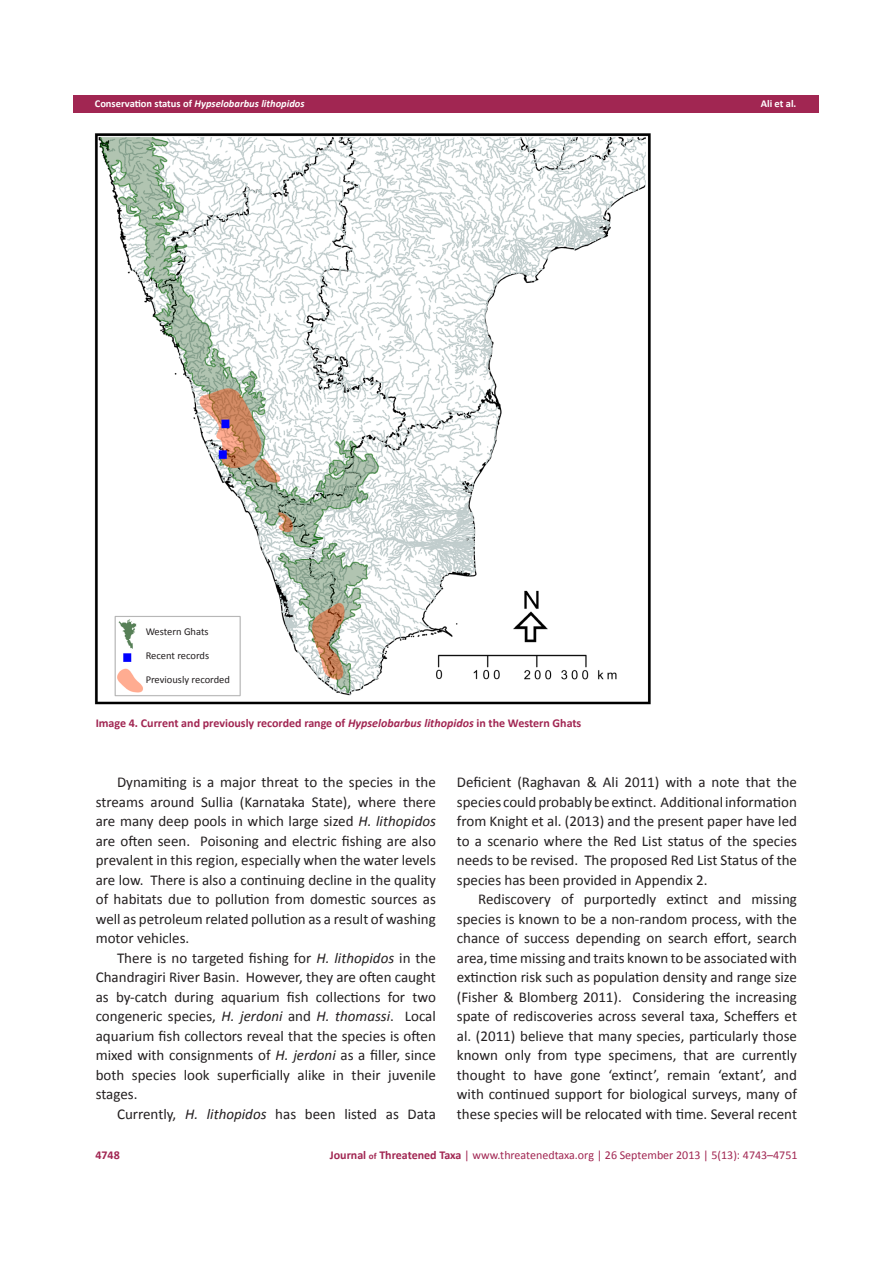
<style>
.page{position:relative;width:893px;height:1263px;background:#fff}
.page>*{position:absolute;margin:0;border:0;box-sizing:border-box;transform-origin:0 0}
.t1{font:15px/19.5px "Calibri";color:#231f20;text-align:justify}
.t2{font:700 12px "Calibri";color:#a12652}
.t3{font:12px "Calibri";color:#a12652}
.t4{font:italic 700 10.5px "Calibri";color:#fff}
.t5{font:10.5px "Calibri";color:#231f20}
.t6{font:700 10.5px "Calibri";color:#fff}
.s1{font-style:normal}
.s2{font-style:italic}
.s3{font-weight:700}
.s4{font-weight:700;font-size:9px}
</style>
<div class="page">
<div style="left:74px;top:96px;width:745px;height:17px;background:#a12652"></div>
<img style="left:95px;top:133px;width:556px;height:572px">
<div style="left:146px;top:626px;width:92px;height:62px;background:#fff"></div>
<p class="t4" style="left:95px;top:97px;width:211px"><span class="s1">Conservation status of</span> Hypselobarbus lithopidos</p>
<p class="t6" style="left:761px;top:97px;width:37px">Ali et al.</p>
<p class="t5" style="left:146px;top:625px;width:65px">Western Ghats</p>
<p class="t5" style="left:146px;top:649px;width:65px">Recent records</p>
<p class="t5" style="left:146px;top:673px;width:86px">Previously recorded</p>
<p class="t2" style="left:96px;top:716px;width:487px">Image 4. Current and previously recorded range of <span class="s2">Hypselobarbus lithopidos</span> in the Western Ghats</p>
<p class="t1" style="left:96px;top:773px;width:342px;text-indent:21px">Dynamiting is a major threat to the species in the streams around Sullia (Karnataka State), where there are many deep pools in which large sized <span class="s2">H. lithopidos </span>are often seen. Poisoning and electric fishing are also prevalent in this region, especially when the water levels are low. There is also a continuing decline in the quality of habitats due to pollution from domestic sources as well as petroleum related pollution as a result of washing motor vehicles.</p>
<p class="t1" style="left:96px;top:948px;width:342px;text-indent:21px">There is no targeted fishing for <span class="s2">H. lithopidos</span> in the Chandragiri River Basin. However, they are often caught as by-catch during aquarium fish collections for two congeneric species, <span class="s2">H. jerdoni</span> and <span class="s2">H. thomassi</span>. Local aquarium fish collectors reveal that the species is often mixed with consignments of <span class="s2">H. jerdoni</span> as a filler, since both species look superficially alike in their juvenile stages.</p>
<p class="t1" style="left:117px;top:1104px;width:320px">Currently, <span class="s2">H. lithopidos</span> has been listed as Data</p>
<p class="t1" style="left:457px;top:773px;width:342px">Deficient (Raghavan &amp; Ali 2011) with a note that the species could probably be extinct. Additional information from Knight et al. (2013) and the present paper have led to a scenario where the Red List status of the species needs to be revised. The proposed Red List Status of the species has been provided in Appendix 2.</p>
<p class="t1" style="left:457px;top:890px;width:342px;text-indent:21px">Rediscovery of purportedly extinct and missing species is known to be a non-random process, with the chance of success depending on search effort, search area, time missing and traits known to be associated with extinction risk such as population density and range size (Fisher &amp; Blomberg 2011). Considering the increasing spate of rediscoveries across several taxa, Scheffers et al. (2011) believe that many species, particularly those known only from type specimens, that are currently thought to have gone ‘extinct’, remain ‘extant’, and with continued support for biological surveys, many of these species will be relocated with time. Several recent</p>
<p class="t2" style="left:95px;top:1148px;width:26px">4748</p>
<p class="t3" style="left:330px;top:1148px;width:469px"><span class="s3">Journal</span> <span class="s4">of</span> <span class="s3">Threatened Taxa</span> | www.threatenedtaxa.org | 26 September 2013 | 5(13): 4743–4751</p>
</div>
